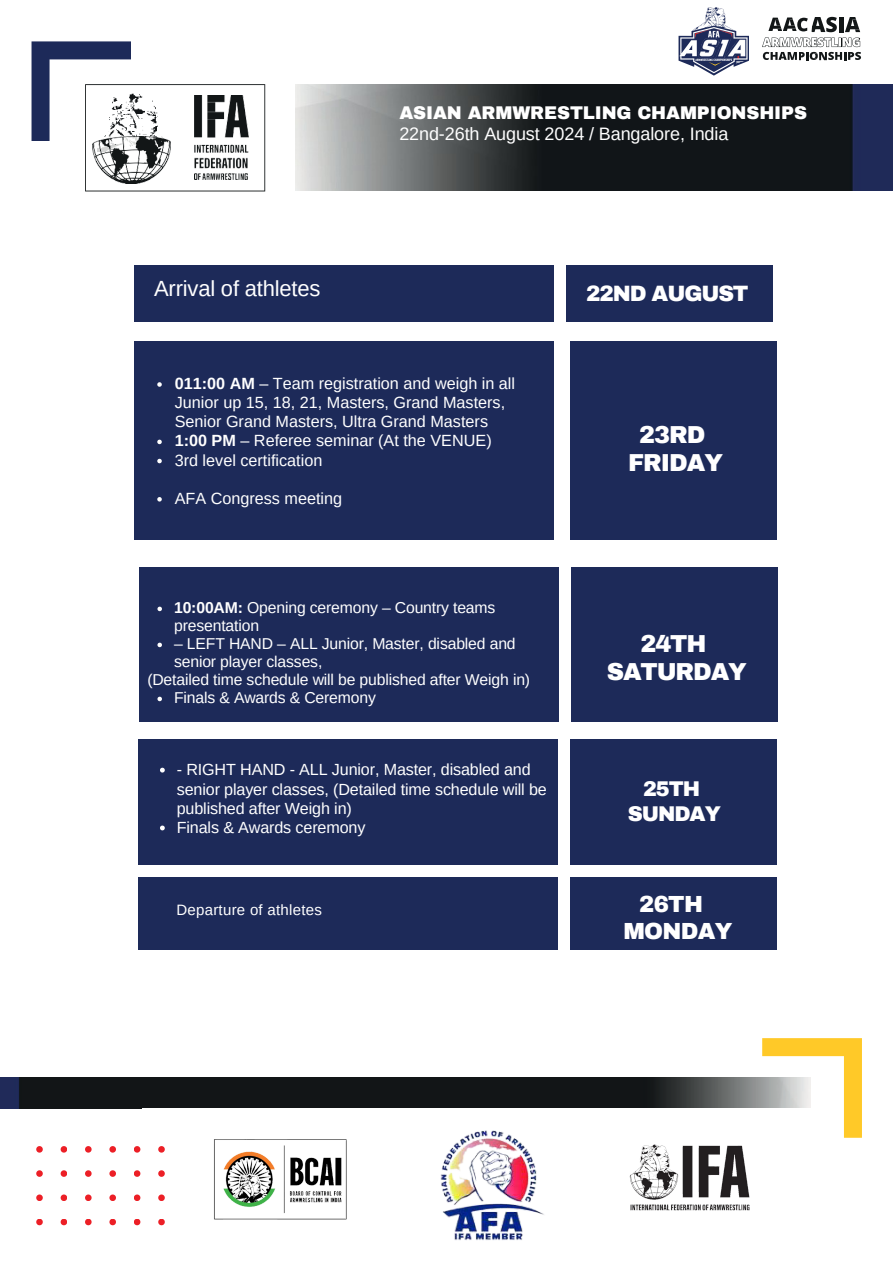
<style>
.page{position:relative;width:893px;height:1264px;background:#fff}
.page>*{position:absolute;margin:0;border:0;box-sizing:border-box;transform-origin:0 0}
.t1{font:900 24px/28.5px "Archivo";letter-spacing:-.05em;color:#fff;text-align:center}
.t2{font:900 22.8px/27px "Archivo";letter-spacing:-.03em;color:#fff}
.t3{font:22.05px "Arimo";letter-spacing:-.01em;color:#fff}
.t4{font:900 21.75px "Archivo";letter-spacing:-.05em;color:#fff}
.t5{font:900 20.85px/24.8px "Archivo";letter-spacing:-.055em;color:#fff;text-align:center}
.t6{font:18px/21.3px "Arimo";letter-spacing:-.005em;color:#fff}
.t7{font:16.2px/19.2px "Arimo";color:#fff}
.t8{font:15.75px/18px "Arimo";letter-spacing:-.01em;color:#fff}
.t9{font:15px "Arimo";letter-spacing:.02em;color:#fff}
.s1{font-family:"Archivo";font-weight:900}
.s2{font-weight:700}
</style>
<div class="page">
<img style="left:142px;top:1077px;width:619px;height:30px">
<img style="left:0;top:1077px;width:142px;height:30px">
<img style="left:295px;top:85px;width:597px;height:105px">
<div style="left:134px;top:265px;width:419px;height:56px;background:#1d2a59"></div>
<div style="left:566px;top:265px;width:206px;height:56px;background:#1d2a59"></div>
<div style="left:134px;top:341px;width:419px;height:198px;background:#1d2a59"></div>
<div style="left:570px;top:341px;width:206px;height:198px;background:#1d2a59"></div>
<svg style="left:157px;top:382px;width:5px;height:5px"></svg>
<svg style="left:157px;top:439px;width:5px;height:5px"></svg>
<svg style="left:157px;top:459px;width:5px;height:4px"></svg>
<svg style="left:157px;top:497px;width:5px;height:4px"></svg>
<div style="left:139px;top:567px;width:419px;height:154px;background:#1d2a59"></div>
<svg style="left:157px;top:606px;width:5px;height:5px"></svg>
<svg style="left:157px;top:642px;width:5px;height:5px"></svg>
<svg style="left:157px;top:696px;width:5px;height:5px"></svg>
<div style="left:571px;top:567px;width:206px;height:154px;background:#1d2a59"></div>
<div style="left:138px;top:739px;width:420px;height:125px;background:#1d2a59"></div>
<svg style="left:160px;top:767px;width:5px;height:5px"></svg>
<svg style="left:160px;top:825px;width:5px;height:5px"></svg>
<div style="left:570px;top:739px;width:206px;height:125px;background:#1d2a59"></div>
<div style="left:138px;top:877px;width:419px;height:72px;background:#1d2a59"></div>
<div style="left:570px;top:877px;width:206px;height:72px;background:#1d2a59"></div>
<svg style="left:36px;top:1219px;width:7px;height:6px"></svg>
<svg style="left:36px;top:1194px;width:7px;height:7px"></svg>
<svg style="left:36px;top:1170px;width:7px;height:6px"></svg>
<svg style="left:36px;top:1146px;width:7px;height:6px"></svg>
<svg style="left:61px;top:1219px;width:6px;height:6px"></svg>
<svg style="left:61px;top:1194px;width:6px;height:7px"></svg>
<svg style="left:61px;top:1170px;width:6px;height:6px"></svg>
<svg style="left:61px;top:1146px;width:6px;height:6px"></svg>
<svg style="left:85px;top:1219px;width:7px;height:6px"></svg>
<svg style="left:85px;top:1194px;width:7px;height:7px"></svg>
<svg style="left:85px;top:1170px;width:7px;height:6px"></svg>
<svg style="left:85px;top:1146px;width:7px;height:6px"></svg>
<svg style="left:109px;top:1219px;width:7px;height:6px"></svg>
<svg style="left:109px;top:1194px;width:7px;height:7px"></svg>
<svg style="left:109px;top:1170px;width:7px;height:6px"></svg>
<svg style="left:109px;top:1146px;width:7px;height:6px"></svg>
<svg style="left:134px;top:1219px;width:6px;height:6px"></svg>
<svg style="left:134px;top:1194px;width:6px;height:7px"></svg>
<svg style="left:134px;top:1170px;width:6px;height:6px"></svg>
<svg style="left:134px;top:1146px;width:6px;height:6px"></svg>
<svg style="left:158px;top:1219px;width:7px;height:6px"></svg>
<svg style="left:158px;top:1194px;width:7px;height:7px"></svg>
<svg style="left:158px;top:1170px;width:7px;height:6px"></svg>
<svg style="left:158px;top:1146px;width:7px;height:6px"></svg>
<svg style="left:761px;top:1038px;width:100px;height:99px"></svg>
<svg style="left:32px;top:41px;width:233px;height:150px"></svg>
<img style="left:92px;top:136px;width:79px;height:47px">
<img style="left:214px;top:1139px;width:133px;height:81px">
<img style="left:699px;top:7px;width:28px;height:19px">
<svg style="left:678px;top:26px;width:71px;height:50px"></svg>
<svg style="left:762px;top:17px;width:98px;height:43px"></svg>
<img style="left:629px;top:1144px;width:121px;height:67px">
<img style="left:440px;top:1130px;width:104px;height:110px">
<p class="t6" style="left:399px;top:102px;width:409px"><span class="s1">ASIAN ARMWRESTLING CHAMPIONSHIPS<br></span>22nd-26th August 2024 / Bangalore, India</p>
<p class="t3" style="left:154px;top:276px;width:168px">Arrival of athletes</p>
<p class="t4" style="left:585px;top:281px;width:164px">22ND AUGUST</p>
<p class="t7" style="left:175px;top:374px;width:342px"><span class="s2">011:00 AM</span> – Team registration and weigh in all<br>Junior up 15, 18, 21, Masters, Grand Masters,<br>Senior Grand Masters, Ultra Grand Masters</p>
<p class="t7" style="left:175px;top:431px;width:318px"><span class="s2">1:00 PM</span> – Referee seminar (At the VENUE)</p>
<p class="t7" style="left:175px;top:450px;width:149px">3rd level certification</p>
<p class="t7" style="left:175px;top:488px;width:169px">AFA Congress meeting</p>
<p class="t8" style="left:174px;top:599px;width:323px"><span class="s2">10:00AM:</span> Opening ceremony – Country teams presentation</p>
<p class="t8" style="left:174px;top:635px;width:343px">– LEFT HAND – ALL Junior, Master, disabled and senior player classes,</p>
<p class="t8" style="left:147px;top:671px;width:384px">(Detailed time schedule will be published after Weigh in)</p>
<p class="t8" style="left:174px;top:689px;width:203px">Finals &amp; Awards &amp; Ceremony</p>
<p class="t7" style="left:177px;top:760px;width:371px">- RIGHT HAND - ALL Junior, Master, disabled and senior player classes, (Detailed time schedule will be published after Weigh in)</p>
<p class="t7" style="left:177px;top:818px;width:190px">Finals &amp; Awards ceremony</p>
<p class="t1" style="left:628px;top:420px;width:96px">23RD<br>FRIDAY</p>
<p class="t1" style="left:606px;top:629px;width:141px">24TH<br>SATURDAY</p>
<p class="t5" style="left:627px;top:777px;width:94px">25TH<br>SUNDAY</p>
<p class="t9" style="left:176px;top:901px;width:147px">Departure of athletes</p>
<p class="t2" style="left:623px;top:890px;width:111px;text-indent:16px">26TH<br>MONDAY</p>
</div>
